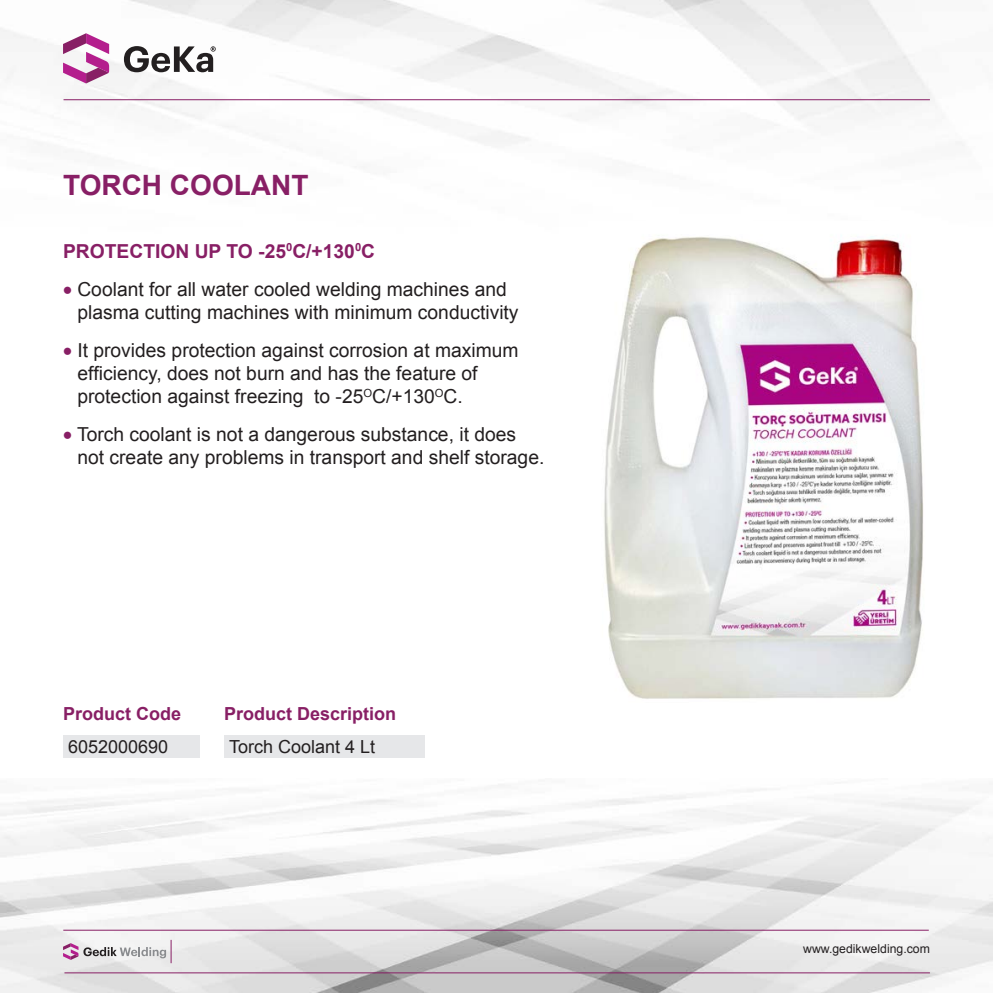
<style>
.page{position:relative;width:993px;height:993px;background:#fff}
.page>*{position:absolute;margin:0;border:0;box-sizing:border-box;transform-origin:0 0}
.t1{font:700 28px "Arial";color:#881f65}
.t2{font:19.25px/23.1px "Arial";color:#231f20}
.t3{font:700 19.25px "Arial";color:#881f65}
.t4{font:700 18.03px "Arial";color:#881f65}
.t5{font:18.03px "Arial";color:#231f20}
.t6{font:12.25px "Arial";color:#231f20}
.s1{font-family:"Museo Sans 900";font-style:italic;color:#881f65}
</style>
<div class="page">
<img style="left:0;top:735px;width:992px;height:257px">
<img style="left:0;top:0;width:964px;height:153px">
<img style="left:604px;top:236px;width:319px;height:463px">
<hr style="left:63px;top:99px;width:866px;height:1px;background:#881f65">
<svg style="left:63px;top:33px;width:46px;height:50px"></svg>
<svg style="left:124px;top:46px;width:92px;height:26px"></svg>
<hr style="left:63px;top:929px;width:865px;height:1px;background:#881f65">
<hr style="left:64px;top:972px;width:865px;height:1px;background:#881f65">
<svg style="left:63px;top:939px;width:109px;height:23px"></svg>
<div style="left:63px;top:735px;width:136px;height:22px;background:#e6e7e9"></div>
<div style="left:224px;top:735px;width:200px;height:22px;background:#e6e7e9"></div>
<p class="t1" style="left:63px;top:166px;width:247px">TORCH COOLANT</p>
<p class="t3" style="left:63px;top:238px;width:313px">PROTECTION UP TO -25<sup>0</sup>C/+130<sup>0</sup>C</p>
<p class="t2" style="left:77px;top:278px;width:442px;text-indent:-14px"><span class="s1">•</span> Coolant for all water cooled welding machines and plasma cutting machines with minimum conductivity</p>
<p class="t2" style="left:77px;top:339px;width:442px;text-indent:-14px"><span class="s1">•</span> It provides protection against corrosion at maximum efficiency, does not burn and has the feature of protection against freezing to -25<sup>O</sup>C/+130<sup>O</sup>C.</p>
<p class="t2" style="left:77px;top:423px;width:468px;text-indent:-14px"><span class="s1">•</span> Torch coolant is not a dangerous substance, it does not create any problems in transport and shelf storage.</p>
<p class="t4" style="left:63px;top:701px;width:119px">Product Code</p>
<p class="t4" style="left:224px;top:701px;width:173px">Product Description</p>
<p class="t5" style="left:68px;top:734px;width:102px">6052000690</p>
<p class="t5" style="left:229px;top:734px;width:147px">Torch Coolant 4 Lt</p>
<p class="t6" style="left:802px;top:940px;width:128px">www.gedikwelding.com</p>
</div>
